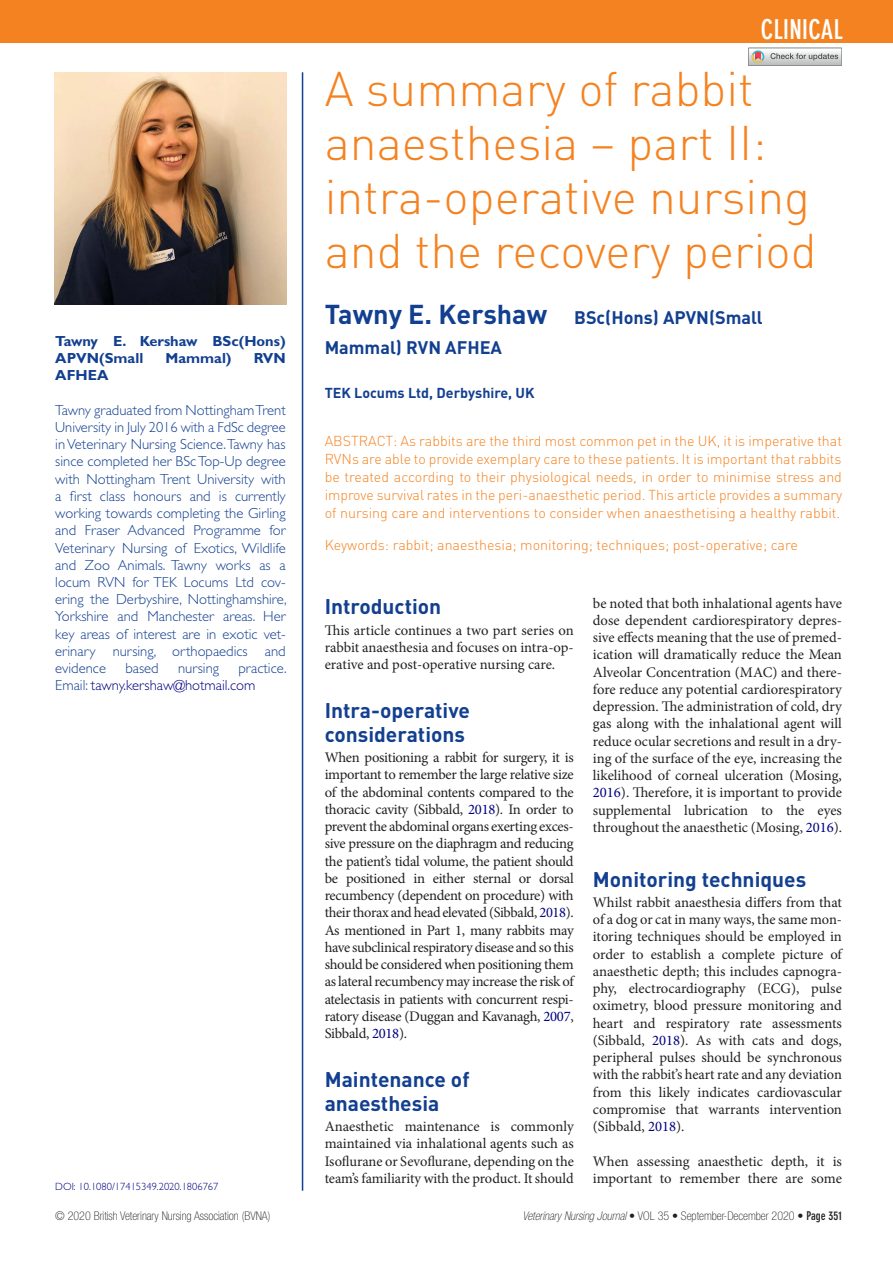
<style>
.page{position:relative;width:893px;height:1263px;background:#fff}
.page>*{position:absolute;margin:0;border:0;box-sizing:border-box;transform-origin:0 0}
.t1{font:300 48px/54px "DIN";color:#f58220}
.t2{font:700 condensed 27px "DIN Neuzeit Grotesk Std";color:#fff}
.t3{font:700 21px/24px "DIN";color:#123f90}
.t4{font:700 18px/30px "DIN";color:#123f90}
.t5{font:14.7px/17.2px "Minion Pro";letter-spacing:-.005em;color:#231f20;text-align:justify}
.t6{font:300 14.7px/17.2px "Gill Sans Std";color:#123f90;text-align:justify}
.t7{font:700 14.7px/17.2px "Gill Sans Std";color:#123f90}
.t8{font:300 14.7px/17.2px "Gill Sans Std";color:#000080}
.t9{font:300 14.25px/18px "DIN";color:#f58220;text-align:justify}
.t10{font:700 14.25px "DIN";color:#123f90}
.t11{font:100 condensed 12px "Helvetica Neue LT Std";color:#231f20}
.t12{font:300 10.5px "Gill Sans Std";color:#000080}
.s1{color:#123f90}
.s2{font-size:27px}
.s3{color:#000080}
.s4{font-style:italic}
.s5{font-family:"DIN Neuzeit Grotesk Std";font-weight:700}
</style>
<div class="page">
<div style="left:0;top:0;width:893px;height:43px;background:#f58220"></div>
<hr style="left:302px;top:72px;width:1px;height:1119px;background:#123f90">
<img style="left:54px;top:72px;width:233px;height:232px">
<hr style="left:748px;top:51px;width:94px;height:1px;background:#f9f9f9">
<hr style="left:748px;top:52px;width:94px;height:1px;background:#f4f5f4">
<hr style="left:748px;top:53px;width:94px;height:1px;background:#eef0f0">
<hr style="left:748px;top:54px;width:94px;height:1px;background:#ebecec">
<hr style="left:748px;top:55px;width:94px;height:1px;background:#e5e6e6">
<hr style="left:748px;top:56px;width:94px;height:1px;background:#e1e2e2">
<hr style="left:748px;top:57px;width:94px;height:1px;background:#dcdddd">
<hr style="left:748px;top:58px;width:94px;height:1px;background:#d8d9d8">
<hr style="left:748px;top:59px;width:94px;height:1px;background:#d4d4d4">
<hr style="left:748px;top:60px;width:94px;height:1px;background:#ced0cf">
<hr style="left:748px;top:61px;width:94px;height:1px;background:#cbcccc">
<hr style="left:748px;top:62px;width:94px;height:1px;background:#c8c9c9">
<hr style="left:748px;top:63px;width:94px;height:1px;background:#c2c4c4">
<div style="left:748px;top:48px;width:94px;height:18px;border:1px solid #888688"></div>
<svg style="left:770px;top:53px;width:68px;height:7px"></svg>
<svg style="left:751px;top:50px;width:13px;height:13px"></svg>
<p class="t7" style="left:55px;top:332px;width:232px">Tawny E. Kershaw BSc(Hons)<br>APVN(Small</p>
<p class="t7" style="left:166px;top:349px;width:68px">Mammal)</p>
<p class="t7" style="left:254px;top:349px;width:33px">RVN</p>
<p class="t7" style="left:55px;top:366px;width:55px">AFHEA</p>
<p class="t6" style="left:55px;top:401px;width:233px">Tawny graduated from Nottingham Trent University in July 2016 with a FdSc degree in Veterinary Nursing Science. Tawny has since completed her BSc Top-Up degree with Nottingham Trent University with a first class honours and is currently working towards completing the Girling and Fraser Advanced Programme for Veterinary Nursing of Exotics, Wildlife and Zoo Animals. Tawny works as a locum RVN for TEK Locums Ltd cov&shy;ering the Derbyshire, Nottinghamshire, Yorkshire and Manchester areas. Her key areas of interest are in exotic vet&shy;erinary nursing, orthopaedics and evidence</p>
<p class="t8" style="left:55px;top:660px;width:233px;text-indent:183px"><span class="s1">practice.<br>Email:</span> tawny.kershaw@hotmail.com</p>
<p class="t6" style="left:125px;top:660px;width:35px">based</p>
<p class="t6" style="left:178px;top:660px;width:42px">nursing</p>
<p class="t12" style="left:55px;top:1180px;width:165px">DOI: 10.1080/17415349.2020.1806767</p>
<h2 class="t2" style="left:761px;top:13px;width:83px">CLINICAL</h2>
<h1 class="t1" style="left:325px;top:62px;width:494px">A summary of rabbit anaesthesia – part II: intra-operative nursing and the recovery period</h1>
<p class="t4" style="left:325px;top:302px;width:440px"><span class="s2">Tawny E. Kershaw</span> BSc(Hons) APVN(Small<br>Mammal) RVN AFHEA</p>
<p class="t10" style="left:325px;top:384px;width:211px">TEK Locums Ltd, Derbyshire, UK</p>
<p class="t9" style="left:325px;top:432px;width:519px">ABSTRACT: As rabbits are the third most common pet in the UK, it is imperative that RVNs are able to provide exemplary care to these patients. It is important that rabbits be treated according to their physiological needs, in order to minimise stress and improve survival rates in the peri-anaesthetic period. This article provides a summary of nursing care and interventions to consider when anaesthetising a healthy rabbit.</p>
<p class="t9" style="left:325px;top:535px;width:475px">Keywords: rabbit; anaesthesia; monitoring; techniques; post-operative; care</p>
<h3 class="t3" style="left:325px;top:594px;width:118px">Introduction</h3>
<p class="t5" style="left:325px;top:621px;width:251px">This article continues a two part series on rabbit anaesthesia and focuses on intra-op&shy;erative and post-operative nursing care.</p>
<h3 class="t3" style="left:325px;top:697px;width:147px">Intra-operative considerations</h3>
<p class="t5" style="left:325px;top:749px;width:251px">When positioning a rabbit for surgery, it is important to remember the large relative size of the abdominal contents compared to the thoracic cavity (Sibbald, <span class="s3">2018</span>). In order to prevent the abdominal organs exerting exces&shy;sive pressure on the diaphragm and reducing the patient’s tidal volume, the patient should be positioned in either sternal or dorsal recumbency (dependent on procedure) with their thorax and head elevated (Sibbald, <span class="s3">2018</span>).<br>As mentioned in Part 1, many rabbits may have subclinical respiratory disease and so this should be considered when positioning them as lateral recumbency may increase the risk of atelectasis in patients with concurrent respi&shy;ratory disease (Duggan and Kavanagh, <span class="s3">2007</span>, Sibbald, <span class="s3">2018</span>).</p>
<h3 class="t3" style="left:325px;top:1066px;width:146px">Maintenance of anaesthesia</h3>
<p class="t5" style="left:325px;top:1118px;width:251px">Anaesthetic maintenance is commonly maintained via inhalational agents such as Isoflurane or Sevoflurane, depending on the team’s familiarity with the product. It should</p>
<p class="t5" style="left:593px;top:594px;width:251px">be noted that both inhalational agents have dose dependent cardiorespiratory depres&shy;sive effects meaning that the use of premed&shy;ication will dramatically reduce the Mean Alveolar Concentration (MAC) and there&shy;fore reduce any potential cardiorespiratory depression. The administration of cold, dry gas along with the inhalational agent will reduce ocular secretions and result in a dry&shy;ing of the surface of the eye, increasing the likelihood of corneal ulceration (Mosing, <span class="s3">2016</span>). Therefore, it is important to provide supplemental lubrication to the eyes throughout the anaesthetic (Mosing, <span class="s3">2016</span>).</p>
<h3 class="t3" style="left:593px;top:866px;width:215px">Monitoring techniques</h3>
<p class="t5" style="left:593px;top:893px;width:251px">Whilst rabbit anaesthesia differs from that of a dog or cat in many ways, the same mon&shy;itoring techniques should be employed in order to establish a complete picture of anaesthetic depth; this includes capnogra&shy;phy, electrocardiography (ECG), pulse oximetry, blood pressure monitoring and heart and respiratory rate assessments (Sibbald, <span class="s3">2018</span>). As with cats and dogs, peripheral pulses should be synchronous with the rabbit’s heart rate and any deviation from this likely indicates cardiovascular compromise that warrants intervention (Sibbald, <span class="s3">2018</span>).</p>
<p class="t5" style="left:593px;top:1152px;width:251px">When assessing anaesthetic depth, it is important to remember there are some</p>
<p class="t11" style="left:55px;top:1209px;width:217px">© 2020 British Veterinary Nursing Association (BVNA)</p>
<p class="t11" style="left:522px;top:1209px;width:321px"><span class="s4">Veterinary Nursing Journal</span> • VOL 35 • September-December 2020 • <span class="s5">PAGE 351</span></p>
</div>
